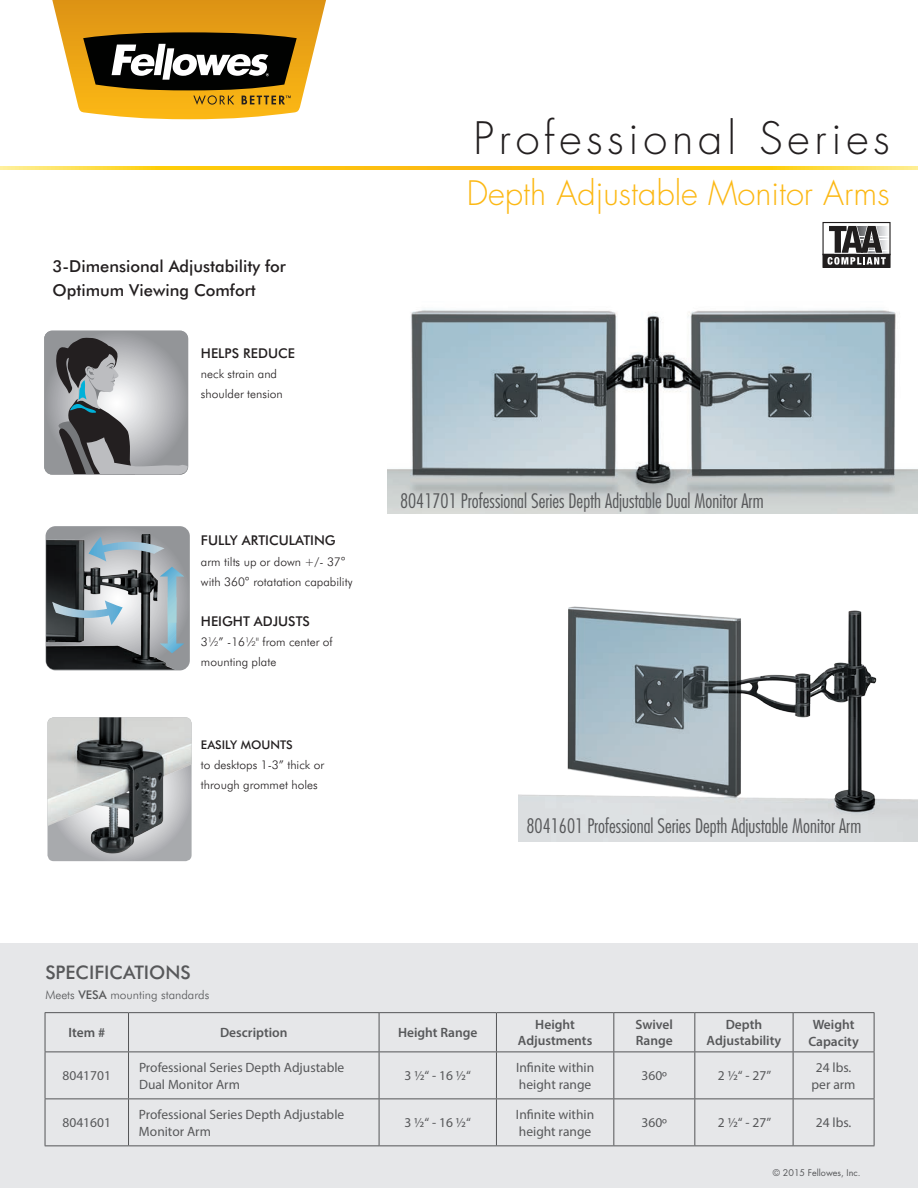
<style>
.page{position:relative;width:918px;height:1188px;background:#fff}
.page>*{position:absolute;margin:0;border:0;box-sizing:border-box;transform-origin:0 0}
.HEADING{font:300 43.5px "Futura Std";letter-spacing:.11em;color:#231f20}
.Sub_HEAD{font:300 32.85px "Futura Std";color:#fcb814}
.t1{font:300 condensed 19.5px "Futura Std";color:#57585a}
.t2{font:500 18.75px "Futura BT";color:#57585a}
.t3{font:500 16.5px/24px "Futura BT";color:#231f20}
.t4{font:13.5px/17.1px "Myriad Pro";color:#57585a}
.t5{font:600 13.5px/16.2px "Myriad Pro";color:#57585a;text-align:center}
.t6{font:500 13.5px "Futura BT";color:#231f20}
.t7{font:600 13.5px "Myriad Pro";color:#545557}
.t8{font:300 12px/20.1px "Futura BT";color:#231f20}
.t9{font:300 12px "Futura BT";color:#57585a}
.t10{font:500 12px "Futura BT";color:#231f20}
.t11{font:9px "Futura Std";color:#57585a}
.s1{font-family:"Futura Std";font-weight:400}
.s2{font-weight:500}
</style>
<div class="page">
<div style="left:0;top:944px;width:918px;height:244px;background:#e6e7e9"></div>
<div style="left:823px;top:254px;width:67px;height:13px;background:#211e1e"></div>
<div style="left:822px;top:254px;width:69px;height:14px;border:1px solid #211e1e"></div>
<svg style="left:828px;top:222px;width:58px;height:43px"></svg>
<hr style="left:45px;top:1012px;width:84px;height:1px;background:#545557">
<hr style="left:45px;top:1013px;width:1px;height:39px;background:#545557">
<hr style="left:129px;top:1012px;width:250px;height:1px;background:#545557">
<hr style="left:128px;top:1013px;width:1px;height:39px;background:#545557">
<hr style="left:379px;top:1012px;width:117px;height:1px;background:#545557">
<hr style="left:379px;top:1013px;width:1px;height:39px;background:#545557">
<hr style="left:496px;top:1012px;width:118px;height:1px;background:#545557">
<hr style="left:496px;top:1013px;width:1px;height:39px;background:#545557">
<hr style="left:614px;top:1012px;width:81px;height:1px;background:#545557">
<hr style="left:613px;top:1013px;width:1px;height:39px;background:#545557">
<hr style="left:695px;top:1012px;width:98px;height:1px;background:#545557">
<hr style="left:694px;top:1013px;width:1px;height:39px;background:#545557">
<hr style="left:793px;top:1012px;width:81px;height:1px;background:#545557">
<hr style="left:793px;top:1013px;width:1px;height:39px;background:#545557">
<hr style="left:874px;top:1013px;width:1px;height:39px;background:#545557">
<hr style="left:45px;top:1052px;width:84px;height:1px;background:#545557">
<hr style="left:45px;top:1052px;width:1px;height:46px;background:#545557">
<hr style="left:129px;top:1052px;width:250px;height:1px;background:#545557">
<hr style="left:128px;top:1052px;width:1px;height:46px;background:#545557">
<hr style="left:379px;top:1052px;width:117px;height:1px;background:#545557">
<hr style="left:379px;top:1052px;width:1px;height:46px;background:#545557">
<hr style="left:496px;top:1052px;width:118px;height:1px;background:#545557">
<hr style="left:496px;top:1052px;width:1px;height:46px;background:#545557">
<hr style="left:614px;top:1052px;width:81px;height:1px;background:#545557">
<hr style="left:613px;top:1052px;width:1px;height:46px;background:#545557">
<hr style="left:695px;top:1052px;width:98px;height:1px;background:#545557">
<hr style="left:694px;top:1052px;width:1px;height:46px;background:#545557">
<hr style="left:793px;top:1052px;width:81px;height:1px;background:#545557">
<hr style="left:793px;top:1052px;width:1px;height:46px;background:#545557">
<hr style="left:874px;top:1052px;width:1px;height:46px;background:#545557">
<hr style="left:45px;top:1098px;width:84px;height:1px;background:#545557">
<hr style="left:45px;top:1099px;width:1px;height:46px;background:#545557">
<hr style="left:129px;top:1098px;width:250px;height:1px;background:#545557">
<hr style="left:128px;top:1099px;width:1px;height:46px;background:#545557">
<hr style="left:379px;top:1098px;width:117px;height:1px;background:#545557">
<hr style="left:379px;top:1099px;width:1px;height:46px;background:#545557">
<hr style="left:496px;top:1098px;width:118px;height:1px;background:#545557">
<hr style="left:496px;top:1099px;width:1px;height:46px;background:#545557">
<hr style="left:614px;top:1098px;width:81px;height:1px;background:#545557">
<hr style="left:613px;top:1099px;width:1px;height:46px;background:#545557">
<hr style="left:695px;top:1098px;width:98px;height:1px;background:#545557">
<hr style="left:694px;top:1099px;width:1px;height:46px;background:#545557">
<hr style="left:793px;top:1098px;width:81px;height:1px;background:#545557">
<hr style="left:793px;top:1099px;width:1px;height:46px;background:#545557">
<hr style="left:874px;top:1099px;width:1px;height:46px;background:#545557">
<hr style="left:45px;top:1145px;width:84px;height:1px;background:#545557">
<hr style="left:129px;top:1145px;width:250px;height:1px;background:#545557">
<hr style="left:379px;top:1145px;width:117px;height:1px;background:#545557">
<hr style="left:496px;top:1145px;width:118px;height:1px;background:#545557">
<hr style="left:614px;top:1145px;width:81px;height:1px;background:#545557">
<hr style="left:695px;top:1145px;width:98px;height:1px;background:#545557">
<hr style="left:793px;top:1145px;width:81px;height:1px;background:#545557">
<svg style="left:44px;top:331px;width:144px;height:144px;background:#909295"></svg>
<svg style="left:46px;top:526px;width:144px;height:144px;background:#777f84"></svg>
<img style="left:518px;top:606px;width:400px;height:236px">
<img style="left:388px;top:309px;width:530px;height:205px">
<img style="left:48px;top:717px;width:144px;height:144px">
<svg style="left:52px;top:0;width:274px;height:119px"></svg>
<svg style="left:0;top:167px;width:918px;height:2px;background:#fdcc25"></svg>
<p class="HEADING" style="left:474px;top:112px;width:418px">Professional Series</p>
<p class="t3" style="left:53px;top:254px;width:235px">3-Dimensional Adjustability for<br>Optimum Viewing Comfort</p>
<p class="t6" style="left:201px;top:345px;width:95px">HELPS REDUCE</p>
<p class="t8" style="left:201px;top:363px;width:83px">neck strain and shoulder tension</p>
<p class="t6" style="left:201px;top:532px;width:136px">FULLY ARTICULATING</p>
<p class="t8" style="left:201px;top:551px;width:153px">arm tilts up or down +/- 37<span class="s1">° </span>with 360<span class="s1">°</span> rotatation capability</p>
<p class="t6" style="left:201px;top:613px;width:110px">HEIGHT ADJUSTS</p>
<p class="t8" style="left:201px;top:632px;width:133px">3½” -16½" from center of mounting plate</p>
<p class="t10" style="left:201px;top:737px;width:93px">EASILY MOUNTS</p>
<p class="t8" style="left:201px;top:754px;width:125px">to desktops 1-3” thick or through grommet holes</p>
<p class="Sub_HEAD" style="left:467px;top:173px;width:424px">Depth Adjustable Monitor Arms</p>
<p class="t1" style="left:400px;top:490px;width:365px">8041701 Professional Series Depth Adjustable Dual Monitor Arm</p>
<p class="t1" style="left:526px;top:815px;width:336px">8041601 Professional Series Depth Adjustable Monitor Arm</p>
<p class="t2" style="left:45px;top:961px;width:147px">SPECIFICATIONS</p>
<p class="t9" style="left:45px;top:988px;width:165px">Meets <span class="s2">VESA</span> mounting standards</p>
<p class="t7" style="left:68px;top:1024px;width:38px">Item #</p>
<p class="t5" style="left:220px;top:1024px;width:69px">Description</p>
<p class="t5" style="left:398px;top:1024px;width:81px">Height Range</p>
<p class="t5" style="left:518px;top:1016px;width:76px">Height<br>Adjustments</p>
<p class="t5" style="left:636px;top:1016px;width:39px;text-align:left">Swivel<br>Range</p>
<p class="t5" style="left:707px;top:1016px;width:76px">Depth<br>Adjustability</p>
<p class="t5" style="left:808px;top:1015px;width:52px;line-height:17.1px">Weight<br>Capacity</p>
<p class="t4" style="left:63px;top:1067px;width:50px">8041701</p>
<p class="t4" style="left:139px;top:1060px;width:207px;line-height:16.2px">Professional Series Depth Adjustable<br>Dual Monitor Arm</p>
<p class="t4" style="left:405px;top:1067px;width:68px">3 ½“ - 16 ½“</p>
<p class="t4" style="left:516px;top:1059px;width:80px">Infinite within height range</p>
<p class="t4" style="left:642px;top:1067px;width:27px">360º</p>
<p class="t4" style="left:718px;top:1067px;width:55px">2 ½“ - 27”</p>
<p class="t4" style="left:812px;top:1059px;width:45px;text-align:center">24 lbs. per arm</p>
<p class="t4" style="left:63px;top:1114px;width:50px">8041601</p>
<p class="t4" style="left:139px;top:1107px;width:207px;line-height:16.2px">Professional Series Depth Adjustable<br>Monitor Arm</p>
<p class="t4" style="left:405px;top:1114px;width:68px">3 ½“ - 16 ½“</p>
<p class="t4" style="left:516px;top:1106px;width:80px">Infinite within height range</p>
<p class="t4" style="left:642px;top:1114px;width:27px">360º</p>
<p class="t4" style="left:718px;top:1114px;width:55px">2 ½“ - 27”</p>
<p class="t4" style="left:816px;top:1114px;width:37px">24 lbs.</p>
<p class="t11" style="left:773px;top:1167px;width:89px">© 2015 Fellowes, Inc.</p>
</div>
